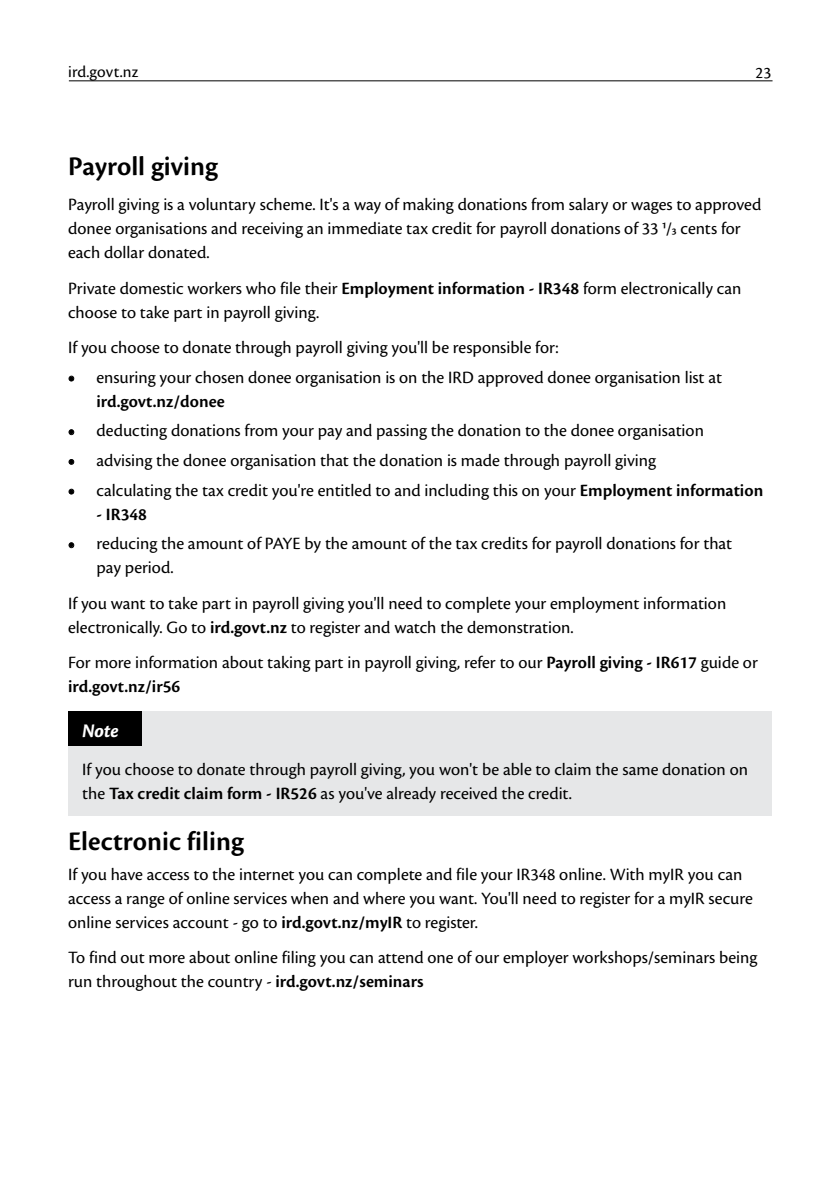
<style>
.page{position:relative;width:840px;height:1191px;background:#fff}
.page>*{position:absolute;margin:0;border:0;box-sizing:border-box;transform-origin:0 0}
.t1{font:600 28px "Cronos Pro";color:#000}
.t2{font:italic 700 20px "Cronos Pro";color:#fff}
.t3{font:18px/24px "Cronos Pro";color:#000}
.t4{font:600 18px "Cronos Pro";color:#000}
.t5{font:17px "Cronos Pro";letter-spacing:.01em;color:#000}
.s1{font-weight:600}
.s2{font-weight:700}
</style>
<div class="page">
<hr style="left:69px;top:80px;width:703px;height:1px;background:#000">
<div style="left:68px;top:711px;width:703px;height:105px;background:#e6e7e8"></div>
<div style="left:68px;top:711px;width:74px;height:34px;background:#000"></div>
<p class="t5" style="left:68px;top:62px;width:72px">ird.govt.nz</p>
<p class="t5" style="left:755px;top:63px;width:18px">23</p>
<h1 class="t1" style="left:68px;top:150px;width:151px">Payroll giving</h1>
<p class="t3" style="left:68px;top:193px;width:694px">Payroll giving is a voluntary scheme. It's a way of making donations from salary or wages to approved donee organisations and receiving an immediate tax credit for payroll donations of 33 ¹/₃ cents for each dollar donated.</p>
<p class="t3" style="left:68px;top:276px;width:674px">Private domestic workers who file their <span class="s1">Employment information - IR348</span> form electronically can choose to take part in payroll giving.</p>
<p class="t3" style="left:68px;top:335px;width:491px">If you choose to donate through payroll giving you'll be responsible for:</p>
<p class="t3" style="left:96px;top:365px;width:626px;text-indent:-28px"><span class="s2">•</span> ensuring your chosen donee organisation is on the IRD approved donee organisation list at <span class="s1">ird.govt.nz/donee</span></p>
<p class="t3" style="left:68px;top:419px;width:637px"><span class="s2">•</span> deducting donations from your pay and passing the donation to the donee organisation</p>
<p class="t3" style="left:68px;top:448px;width:589px"><span class="s2">•</span> advising the donee organisation that the donation is made through payroll giving</p>
<p class="t3" style="left:68px;top:478px;width:696px"><span class="s2">•</span> calculating the tax credit you're entitled to and including this on your <span class="s1">Employment information</span></p>
<p class="t4" style="left:96px;top:504px;width:52px">- IR348</p>
<p class="t3" style="left:96px;top:532px;width:637px;text-indent:-28px"><span class="s2">•</span> reducing the amount of PAYE by the amount of the tax credits for payroll donations for that pay period.</p>
<p class="t3" style="left:68px;top:591px;width:659px">If you want to take part in payroll giving you'll need to complete your employment information electronically. Go to <span class="s1">ird.govt.nz</span> to register and watch the demonstration.</p>
<p class="t3" style="left:68px;top:650px;width:691px">For more information about taking part in payroll giving, refer to our <span class="s1">Payroll giving - IR617</span> guide or <span class="s1">ird.govt.nz/ir56</span></p>
<p class="t2" style="left:82px;top:719px;width:38px">Note</p>
<p class="t3" style="left:82px;top:757px;width:667px">If you choose to donate through payroll giving, you won't be able to claim the same donation on the <span class="s1">Tax credit claim form - IR526</span> as you've already received the credit.</p>
<h1 class="t1" style="left:68px;top:825px;width:177px">Electronic filing</h1>
<p class="t3" style="left:68px;top:862px;width:686px">If you have access to the internet you can complete and file your IR348 online. With myIR you can access a range of online services when and where you want. You'll need to register for a myIR secure online services account - go to <span class="s1">ird.govt.nz/myIR</span> to register.</p>
<p class="t3" style="left:68px;top:945px;width:690px">To find out more about online filing you can attend one of our employer workshops/seminars being run throughout the country - <span class="s1">ird.govt.nz/seminars</span></p>
</div>
